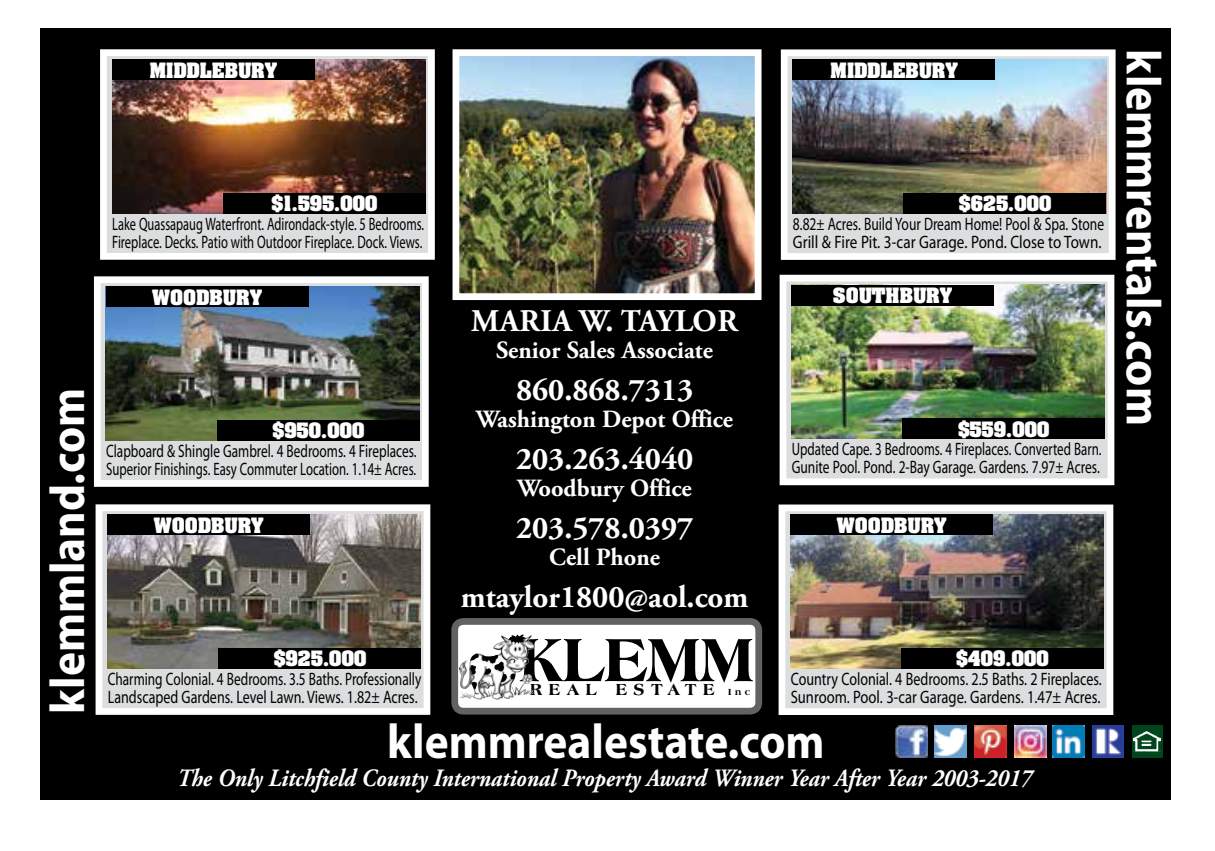
<style>
.page{position:relative;width:1215px;height:851px;background:#fff}
.page>*{position:absolute;margin:0;border:0;box-sizing:border-box;transform-origin:0 0}
.t1{font:800 64.58px "Americana BT";color:#000;scale:.95 1}
.t2{font:700 48.82px "Myriad Pro";color:#fff;scale:.93 1}
.t3{font:700 31.5px "Adobe Garamond Pro";color:#fff}
.t4{font:italic 700 24.75px "Adobe Garamond Pro";color:#fff;scale:.9 1}
.t5{font:700 24.75px "Adobe Garamond Pro";color:#fff}
.t6{font:18px/18px "Myriad Pro";color:#000;scale:.74 1}
.t7{font:18px/18px "Myriad Pro";color:#000;scale:.69 1}
.t8{font:700 18px "Aachen";color:#fff}
.t9{font:18px/18px "Myriad Pro";color:#000;scale:.72 1}
.t10{font:18px/18px "Myriad Pro";color:#000;scale:.78 1}
.t11{font:18px/18px "Myriad Pro";color:#000;scale:.75 1}
.t12{font:800 17.1px "Americana BT";letter-spacing:.4em;color:#000;scale:.95 1}
.s1{font-size:9.45px}
</style>
<div class="page">
<div style="left:40px;top:28px;width:1130px;height:771px;background:#000"></div>
<img style="left:461px;top:57px;width:293px;height:235px">
<div style="left:453px;top:49px;width:309px;height:251px;border:7px solid #fff"></div>
<div style="left:103px;top:54px;width:325px;height:203px;background:#dcddde"></div>
<div style="left:100px;top:49px;width:335px;height:211px;border:7px solid #fff"></div>
<img style="left:112px;top:59px;width:313px;height:154px">
<div style="left:112px;top:59px;width:202px;height:21px;background:#000"></div>
<div style="left:223px;top:193px;width:202px;height:20px;background:#000"></div>
<div style="left:783px;top:279px;width:325px;height:203px;background:#dcddde"></div>
<div style="left:780px;top:275px;width:334px;height:210px;border:7px solid #fff"></div>
<img style="left:792px;top:285px;width:313px;height:153px">
<div style="left:99px;top:509px;width:325px;height:203px;background:#dcddde"></div>
<div style="left:96px;top:504px;width:334px;height:210px;border:7px solid #fff"></div>
<img style="left:108px;top:514px;width:313px;height:154px">
<div style="left:108px;top:514px;width:202px;height:21px;background:#000"></div>
<div style="left:219px;top:648px;width:202px;height:20px;background:#000"></div>
<div style="left:784px;top:54px;width:325px;height:203px;background:#dcddde"></div>
<div style="left:781px;top:49px;width:335px;height:211px;border:7px solid #fff"></div>
<img style="left:793px;top:60px;width:313px;height:153px">
<div style="left:793px;top:60px;width:202px;height:20px;background:#000"></div>
<div style="left:904px;top:193px;width:202px;height:20px;background:#000"></div>
<div style="left:97px;top:281px;width:325px;height:203px;background:#dcddde"></div>
<div style="left:94px;top:276px;width:335px;height:211px;border:7px solid #fff"></div>
<img style="left:105px;top:286px;width:314px;height:154px">
<div style="left:106px;top:286px;width:202px;height:21px;background:#000"></div>
<div style="left:217px;top:420px;width:202px;height:20px;background:#000"></div>
<div style="left:791px;top:285px;width:202px;height:20px;background:#000"></div>
<div style="left:902px;top:418px;width:203px;height:21px;background:#000"></div>
<div style="left:782px;top:509px;width:325px;height:203px;background:#dcddde"></div>
<div style="left:779px;top:504px;width:334px;height:211px;border:7px solid #fff"></div>
<img style="left:791px;top:514px;width:312px;height:154px">
<div style="left:791px;top:514px;width:202px;height:21px;background:#000"></div>
<div style="left:455px;top:621px;width:304px;height:90px;background:#fff;border-radius:9px"></div>
<div style="left:451px;top:618px;width:311px;height:96px;border:7px solid #616264;border-radius:9px"></div>
<img style="left:459px;top:635px;width:75px;height:64px">
<svg style="left:470px;top:653px;width:45px;height:35px"></svg>
<svg style="left:509px;top:634px;width:16px;height:9px"></svg>
<div style="left:901px;top:648px;width:202px;height:20px;background:#000"></div>
<img style="left:896px;top:725px;width:32px;height:33px">
<img style="left:935px;top:725px;width:32px;height:33px">
<img style="left:1052px;top:725px;width:32px;height:32px">
<img style="left:974px;top:725px;width:32px;height:33px">
<img style="left:1092px;top:725px;width:31px;height:33px">
<img style="left:1014px;top:725px;width:32px;height:32px">
<div style="left:1132px;top:725px;width:30px;height:32px;background:#00461c"></div>
<img style="left:1134px;top:731px;width:27px;height:20px">
<p class="t8" style="left:149px;top:56px;width:129px">MIDDLEBURY</p>
<p class="t8" style="left:830px;top:56px;width:129px">MIDDLEBURY</p>
<h2 class="t2" style="left:36px;top:714px;width:352px;rotate:-90deg">klemmland.com</h2>
<p class="t8" style="left:271px;top:190px;width:108px">$1.595.000</p>
<p class="t8" style="left:959px;top:190px;width:94px">$625.000</p>
<p class="t7" style="left:112px;top:214px;width:454px">Lake Quassapaug Waterfront. Adirondack-style. 5 Bedrooms.<br>Fireplace. Decks. Patio with Outdoor Fireplace. Dock. Views.</p>
<p class="t11" style="left:793px;top:214px;width:416px">8.82± Acres. Build Your Dream Home! Pool &amp; Spa. Stone<br>Grill &amp; Fire Pit. 3-car Garage. Pond. Close to Town.</p>
<p class="t8" style="left:152px;top:283px;width:111px">WOODBURY</p>
<p class="t8" style="left:833px;top:282px;width:121px">SOUTHBURY</p>
<p class="t8" style="left:272px;top:417px;width:93px">$950.000</p>
<p class="t6" style="left:106px;top:441px;width:421px">Clapboard &amp; Shingle Gambrel. 4 Bedrooms. 4 Fireplaces.<br>Superior Finishings. Easy Commuter Location. 1.14± Acres.</p>
<p class="t8" style="left:154px;top:511px;width:111px">WOODBURY</p>
<h3 class="t3" style="left:471px;top:302px;width:268px">MARIA W. TAYLOR</h3>
<h3 class="t5" style="left:496px;top:335px;width:218px">Senior Sales Associate</h3>
<h3 class="t3" style="left:516px;top:371px;width:179px">860.868.7313</h3>
<h3 class="t5" style="left:476px;top:404px;width:259px">Washington Depot Office</h3>
<h3 class="t3" style="left:516px;top:440px;width:179px">203.263.4040</h3>
<h3 class="t5" style="left:518px;top:473px;width:176px">Woodbury Office</h3>
<h3 class="t3" style="left:516px;top:509px;width:179px">203.578.0397</h3>
<h3 class="t5" style="left:549px;top:542px;width:112px">Cell Phone</h3>
<h3 class="t3" style="left:461px;top:578px;width:289px">mtaylor1800@aol.com</h3>
<p class="t8" style="left:958px;top:415px;width:93px">$559.000</p>
<p class="t9" style="left:792px;top:440px;width:432px">Updated Cape. 3 Bedrooms. 4 Fireplaces. Converted Barn.<br>Gunite Pool. Pond. 2-Bay Garage. Gardens. 7.97± Acres.</p>
<p class="t8" style="left:837px;top:511px;width:111px">WOODBURY</p>
<p class="t8" style="left:274px;top:644px;width:94px">$925.000</p>
<p class="t6" style="left:108px;top:669px;width:425px">Charming Colonial. 4 Bedrooms. 3.5 Baths. Professionally<br>Landscaped Gardens. Level Lawn. Views. 1.82± Acres.</p>
<h1 class="t1" style="left:519px;top:621px;width:249px">KLEMM</h1>
<p class="t12" style="left:530px;top:679px;width:233px">REAL ESTATE <span class="s1">Inc</span></p>
<p class="t8" style="left:956px;top:644px;width:94px">$409.000</p>
<p class="t10" style="left:791px;top:669px;width:400px">Country Colonial. 4 Bedrooms. 2.5 Baths. 2 Fireplaces.<br>Sunroom. Pool. 3-car Garage. Gardens. 1.47± Acres.</p>
<h2 class="t2" style="left:387px;top:709px;width:472px">klemmrealestate.com</h2>
<h3 class="t4" style="left:177px;top:764px;width:952px">The Only Litchfield County International Property Award Winner Year After Year 2003-2017</h3>
<h2 class="t2" style="left:1175px;top:49px;width:406px;rotate:90deg">klemmrentals.com</h2>
</div>
